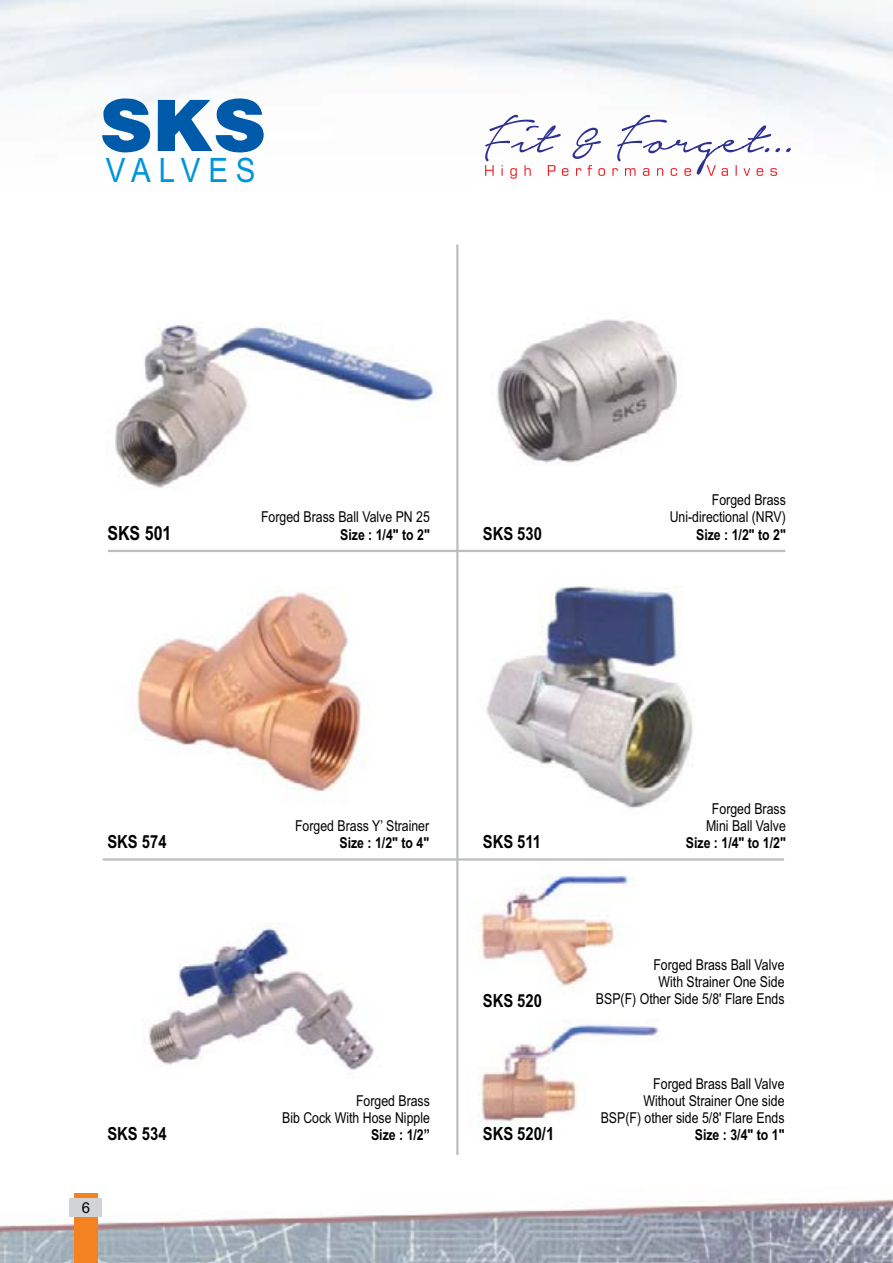
<style>
.page{position:relative;width:893px;height:1263px;background:#fff}
.page>*{position:absolute;margin:0;border:0;box-sizing:border-box;transform-origin:0 0}
.t1{font:33.6px "Arial";letter-spacing:.265em;color:#0095da;scale:.88 1}
.t2{font:700 19.5px "Arial Narrow";color:#000}
.t3{font:700 18px "Arial Narrow";color:#000}
.t4{font:15px/17px "Arial Narrow";color:#000;text-align:right}
.t5{font:700 15px "Arial Narrow";color:#000}
.t6{font:15px "Arial";color:#000}
</style>
<div class="page">
<img style="left:0;top:0;width:892px;height:1262px">
<hr style="left:456px;top:244px;width:2px;height:910px;background:#bbbdc0">
<hr style="left:103px;top:858px;width:681px;height:2px;background:#bbbdc0">
<hr style="left:108px;top:550px;width:677px;height:2px;background:#bbbdc0">
<svg style="left:158px;top:95px;width:110px;height:57px"></svg>
<svg style="left:102px;top:98px;width:48px;height:54px"></svg>
<svg style="left:485px;top:115px;width:305px;height:64px"></svg>
<div style="left:74px;top:1193px;width:23px;height:69px;background:#f58220"></div>
<div style="left:70px;top:1198px;width:32px;height:18px;background:#d1d3d4"></div>
<h1 class="t1" style="left:106px;top:147px;width:172px">VALVES</h1>
<p class="t4" style="left:261px;top:508px;width:170px">Forged Brass Ball Valve PN 25</p>
<p class="t5" style="left:340px;top:523px;width:91px">Size : 1/4" to 2"</p>
<h2 class="t2" style="left:107px;top:518px;width:66px">SKS 501</h2>
<p class="t3" style="left:483px;top:519px;width:61px">SKS 530</p>
<p class="t4" style="left:669px;top:491px;width:118px">Forged Brass<br>Uni-directional (NRV)</p>
<p class="t5" style="left:696px;top:523px;width:91px">Size : 1/2" to 2"</p>
<p class="t4" style="left:295px;top:817px;width:136px">Forged Brass Y’ Strainer</p>
<p class="t3" style="left:107px;top:828px;width:61px">SKS 574</p>
<p class="t5" style="left:339px;top:831px;width:91px">Size : 1/2" to 4"</p>
<p class="t4" style="left:706px;top:800px;width:81px;text-align:center">Forged Brass<br>Mini Ball Valve</p>
<p class="t3" style="left:483px;top:828px;width:60px">SKS 511</p>
<p class="t5" style="left:686px;top:831px;width:101px">Size : 1/4" to 1/2"</p>
<p class="t3" style="left:483px;top:987px;width:61px">SKS 520</p>
<p class="t4" style="left:282px;top:1091px;width:149px">Forged Brass<br>Bib Cock With Hose Nipple</p>
<p class="t3" style="left:107px;top:1119px;width:61px">SKS 534</p>
<p class="t5" style="left:371px;top:1123px;width:60px">Size : 1/2”</p>
<p class="t3" style="left:483px;top:1119px;width:73px">SKS 520/1</p>
<p class="t6" style="left:82px;top:1197px;width:10px">6</p>
<p class="t4" style="left:596px;top:955px;width:190px">Forged Brass Ball Valve<br>With Strainer One Side<br>BSP(F) Other Side 5/8' Flare Ends</p>
<p class="t4" style="left:600px;top:1074px;width:185px">Forged Brass Ball Valve<br>Without Strainer One side<br>BSP(F) other side 5/8' Flare Ends</p>
<p class="t5" style="left:694px;top:1123px;width:91px">Size : 3/4" to 1"</p>
</div>
